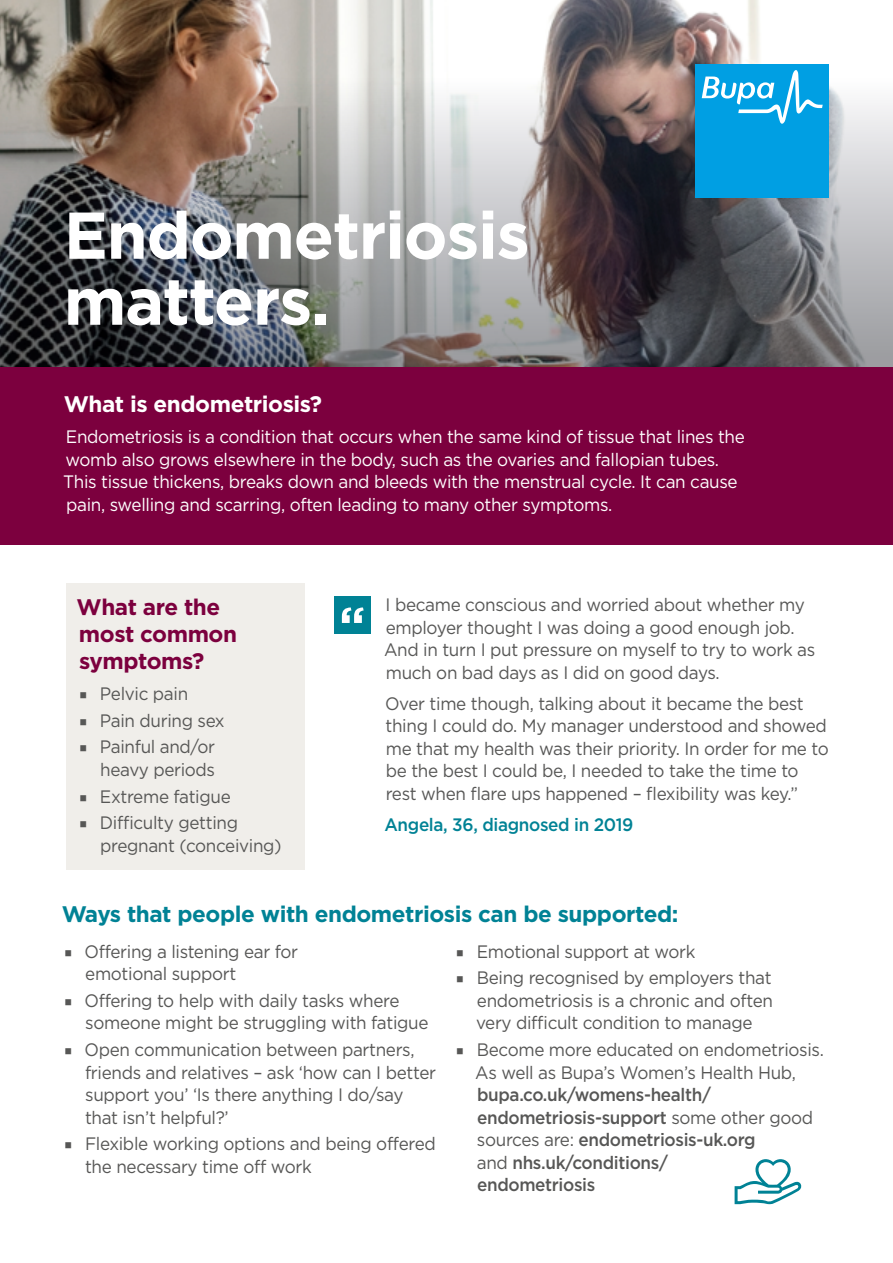
<style>
.page{position:relative;width:893px;height:1263px;background:#fff}
.page>*{position:absolute;margin:0;border:0;box-sizing:border-box;transform-origin:0 0}
.A4_1pp_Sub_A_-_CYAN{font:700 66px/66px "Gotham";letter-spacing:-.02em;color:#fff}
.A4_1pp_Sub_A_-_CYAN-2{font:700 22.5px "Gotham";letter-spacing:-.02em;color:#008295}
.A4_1pp_Sub_A_-_CYAN-3{font:700 22.5px/27px "Gotham";letter-spacing:-.02em;color:#7c003e}
.A4_1pp_Sub_A_-_CYAN-4{font:700 22.5px "Gotham";letter-spacing:-.02em;color:#fff}
.A4_1pp_Body_Copy{font:18px/22.5px "Gotham";letter-spacing:-.02em;color:#575756;scale:.95 1}
.A4_1pp_Body_Copy-2{font:18px/22.5px "Gotham";letter-spacing:-.02em;color:#fff;scale:.95 1}
.t1{font:500 18px/22.5px "Gotham";letter-spacing:-.02em;color:#575756;scale:.95 1}
.A4_1pp_Body_Copy-3{font:500 18px "Gotham";letter-spacing:-.02em;color:#008295;scale:.95 1}
.s1{font-weight:400}
</style>
<div class="page">
<svg style="left:735px;top:1159px;width:67px;height:45px"></svg>
<img style="left:0;top:0;width:760px;height:77px">
<img style="left:0;top:77px;width:893px;height:291px">
<div style="left:695px;top:64px;width:134px;height:134px;background:#009fe3"></div>
<svg style="left:702px;top:70px;width:121px;height:54px"></svg>
<div style="left:0;top:368px;width:893px;height:177px;background:#7c003e"></div>
<div style="left:66px;top:583px;width:239px;height:286px;background:#f0eeea"></div>
<div style="left:334px;top:596px;width:37px;height:38px;background:#008295"></div>
<svg style="left:342px;top:607px;width:22px;height:16px"></svg>
<p class="A4_1pp_Sub_A_-_CYAN" style="left:64px;top:201px;width:467px">Endometriosis matters.</p>
<p class="A4_1pp_Sub_A_-_CYAN-4" style="left:64px;top:391px;width:260px">What is endometriosis?</p>
<p class="A4_1pp_Body_Copy-2" style="left:63px;top:425px;width:719px">Endometriosis is a condition that occurs when the same kind of tissue that lines the womb also grows elsewhere in the body, such as the ovaries and fallopian tubes.<br>This tissue thickens, breaks down and bleeds with the menstrual cycle. It can cause pain, swelling and scarring, often leading to many other symptoms.</p>
<p class="A4_1pp_Sub_A_-_CYAN-3" style="left:77px;top:593px;width:162px">What are the most common symptoms?</p>
<p class="A4_1pp_Body_Copy" style="left:100px;top:682px;width:94px">Pelvic pain</p>
<p class="A4_1pp_Body_Copy" style="left:100px;top:709px;width:133px">Pain during sex</p>
<p class="A4_1pp_Body_Copy" style="left:100px;top:735px;width:123px">Painful and/or heavy periods</p>
<p class="A4_1pp_Body_Copy" style="left:100px;top:785px;width:139px">Extreme fatigue</p>
<p class="A4_1pp_Body_Copy" style="left:100px;top:811px;width:193px">Difficulty getting pregnant (conceiving)</p>
<p class="A4_1pp_Body_Copy" style="left:384px;top:593px;width:455px">I became conscious and worried about whether my employer thought I was doing a good enough job.<br>And in turn I put pressure on myself to try to work as much on bad days as I did on good days.</p>
<p class="A4_1pp_Body_Copy" style="left:385px;top:692px;width:469px">Over time though, talking about it became the best thing I could do. My manager understood and showed me that my health was their priority. In order for me to be the best I could be, I needed to take the time to rest when flare ups happened – flexibility was key.”</p>
<p class="A4_1pp_Body_Copy-3" style="left:384px;top:814px;width:264px">Angela, 36, diagnosed in 2019</p>
<p class="A4_1pp_Sub_A_-_CYAN-2" style="left:62px;top:901px;width:618px">Ways that people with endometriosis can be supported:</p>
<p class="A4_1pp_Body_Copy" style="left:85px;top:940px;width:226px">Offering a listening ear for emotional support</p>
<p class="A4_1pp_Body_Copy" style="left:85px;top:989px;width:363px">Offering to help with daily tasks where someone might be struggling with fatigue</p>
<p class="A4_1pp_Body_Copy" style="left:85px;top:1038px;width:371px">Open communication between partners, friends and relatives – ask ‘how can I better support you’ ‘Is there anything I do/say that isn’t helpful?’</p>
<p class="A4_1pp_Body_Copy" style="left:85px;top:1132px;width:371px">Flexible working options and being offered the necessary time off work</p>
<p class="A4_1pp_Body_Copy" style="left:477px;top:940px;width:232px">Emotional support at work</p>
<p class="A4_1pp_Body_Copy" style="left:476px;top:966px;width:314px;text-align:justify">Being recognised by employers that endometriosis is a chronic and often very difficult condition to manage</p>
<p class="t1" style="left:475px;top:1038px;width:368px"><span class="s1">Become more educated on endometriosis.<br>As well as Bupa’s Women’s Health Hub, </span>bupa.co.uk/womens-health/ endometriosis-support <span class="s1">some other good sources are:</span> endometriosis-uk.org<br><span class="s1">and</span> nhs.uk/conditions/<br>endometriosis</p>
</div>
